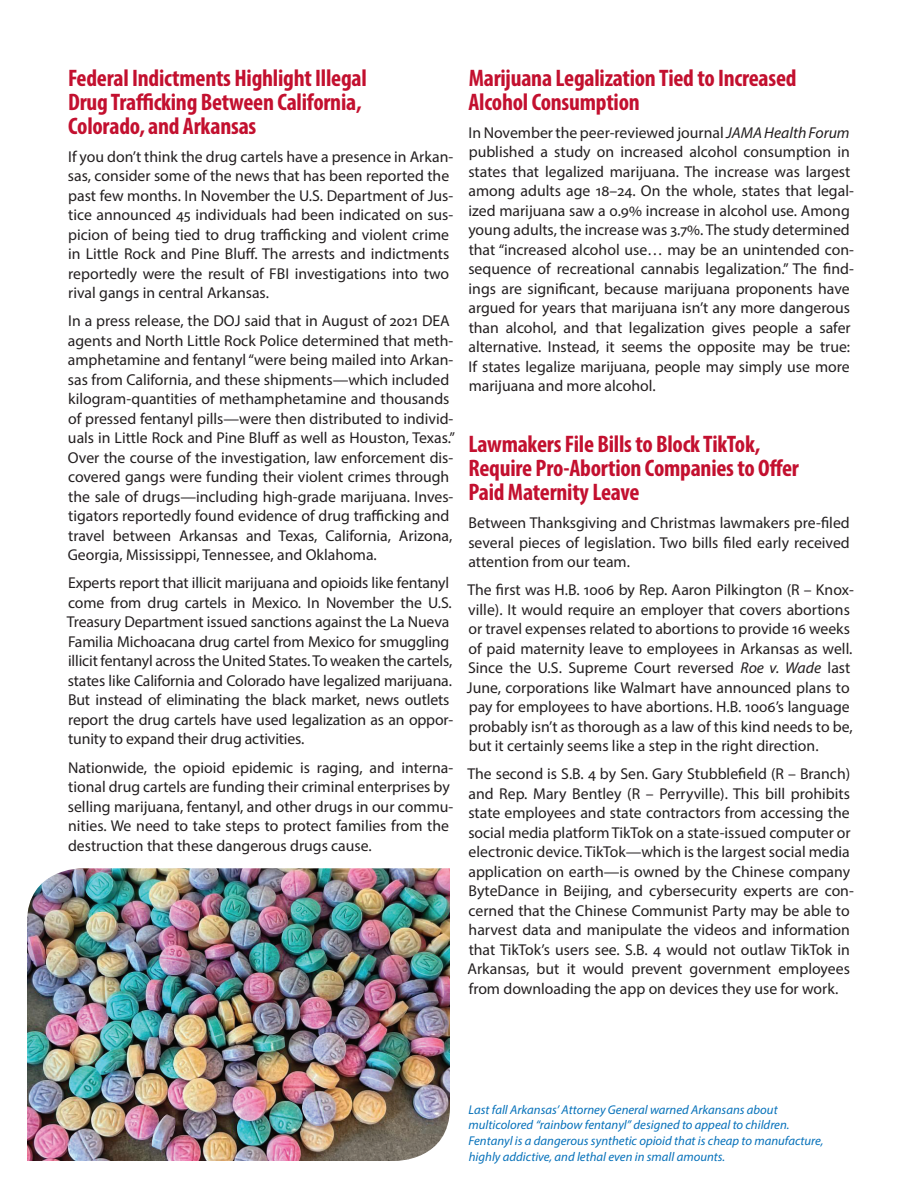
<style>
.page{position:relative;width:918px;height:1188px;background:#fff}
.page>*{position:absolute;margin:0;border:0;box-sizing:border-box;transform-origin:0 0}
.t1{font:700 condensed 24px/24px "Myriad Pro";letter-spacing:-.01em;color:#c3102f}
.t2{font:15.75px/19.5px "Myriad Pro";color:#231f20}
.t3{font:italic 12.75px/15.8px "Myriad Pro";color:#0671ba}
.s1{font-style:italic}
</style>
<div class="page">
<img style="left:27px;top:868px;width:423px;height:293px">
<h1 class="t1" style="left:68px;top:65px;width:300px">Federal Indictments Highlight Illegal<br>Drug Trafficking Between California,<br>Colorado, and Arkansas</h1>
<p class="t2" style="left:68px;top:146px;width:387px">If you don’t think the drug cartels have a presence in Arkan&shy;sas, consider some of the news that has been reported the past few months. In November the U.S. Department of Jus&shy;tice announced 45 individuals had been indicated on sus&shy;picion of being tied to drug trafficking and violent crime in Little Rock and Pine Bluff. The arrests and indictments reportedly were the result of FBI investigations into two rival gangs in central Arkansas.</p>
<p class="t2" style="left:68px;top:311px;width:389px">In a press release, the DOJ said that in August of 2021 DEA agents and North Little Rock Police determined that meth&shy;amphetamine and fentanyl “were being mailed into Arkan&shy;sas from California, and these shipments—which included kilogram-quantities of methamphetamine and thousands of pressed fentanyl pills—were then distributed to individ&shy;uals in Little Rock and Pine Bluff as well as Houston, Texas.” Over the course of the investigation, law enforcement dis&shy;covered gangs were funding their violent crimes through the sale of drugs—including high-grade marijuana. Inves&shy;tigators reportedly found evidence of drug trafficking and travel between Arkansas and Texas, California, Arizona, Georgia, Mississippi, Tennessee, and Oklahoma.</p>
<p class="t2" style="left:67px;top:573px;width:388px">Experts report that illicit marijuana and opioids like fentanyl come from drug cartels in Mexico. In November the U.S.<br>Treasury Department issued sanctions against the La Nueva Familia Michoacana drug cartel from Mexico for smuggling illicit fentanyl across the United States. To weaken the cartels, states like California and Colorado have legalized marijuana.<br>But instead of eliminating the black market, news outlets report the drug cartels have used legalization as an oppor&shy;tunity to expand their drug activities.</p>
<p class="t2" style="left:68px;top:757px;width:387px">Nationwide, the opioid epidemic is raging, and interna&shy;tional drug cartels are funding their criminal enterprises by selling marijuana, fentanyl, and other drugs in our commu&shy;nities. We need to take steps to protect families from the destruction that these dangerous drugs cause.</p>
<h1 class="t1" style="left:469px;top:65px;width:330px">Marijuana Legalization Tied to Increased<br>Alcohol Consumption</h1>
<p class="t2" style="left:468px;top:122px;width:387px">In November the peer-reviewed journal <span class="s1">JAMA Health Forum </span>published a study on increased alcohol consumption in states that legalized marijuana. The increase was largest among adults age 18–24. On the whole, states that legal&shy;ized marijuana saw a 0.9% increase in alcohol use. Among young adults, the increase was 3.7%. The study determined that “increased alcohol use… may be an unintended con&shy;sequence of recreational cannabis legalization.” The find&shy;ings are significant, because marijuana proponents have argued for years that marijuana isn’t any more dangerous than alcohol, and that legalization gives people a safer alternative. Instead, it seems the opposite may be true:<br>If states legalize marijuana, people may simply use more marijuana and more alcohol.</p>
<h1 class="t1" style="left:469px;top:431px;width:332px">Lawmakers File Bills to Block TikTok,<br>Require Pro-Abortion Companies to Offer<br>Paid Maternity Leave</h1>
<p class="t2" style="left:468px;top:513px;width:383px;text-align:justify">Between Thanksgiving and Christmas lawmakers pre-filed several pieces of legislation. Two bills filed early received attention from our team.</p>
<p class="t2" style="left:467px;top:580px;width:389px">The first was H.B. 1006 by Rep. Aaron Pilkington (R – Knox&shy;ville). It would require an employer that covers abortions or travel expenses related to abortions to provide 16 weeks of paid maternity leave to employees in Arkansas as well.<br>Since the U.S. Supreme Court reversed <span class="s1">Roe v. Wade</span> last June, corporations like Walmart have announced plans to pay for employees to have abortions. H.B. 1006’s language probably isn’t as thorough as a law of this kind needs to be, but it certainly seems like a step in the right direction.</p>
<p class="t2" style="left:467px;top:764px;width:388px">The second is S.B. 4 by Sen. Gary Stubblefield (R – Branch) and Rep. Mary Bentley (R – Perryville). This bill prohibits state employees and state contractors from accessing the social media platform TikTok on a state-issued computer or electronic device. TikTok—which is the largest social media application on earth—is owned by the Chinese company ByteDance in Beijing, and cybersecurity experts are con&shy;cerned that the Chinese Communist Party may be able to harvest data and manipulate the videos and information that TikTok’s users see. S.B. 4 would not outlaw TikTok in Arkansas, but it would prevent government employees from downloading the app on devices they use for work.</p>
<p class="t3" style="left:469px;top:1101px;width:356px">Last fall Arkansas’ Attorney General warned Arkansans about multicolored “rainbow fentanyl” designed to appeal to children.<br>Fentanyl is a dangerous synthetic opioid that is cheap to manufacture, highly addictive, and lethal even in small amounts.</p>
</div>
